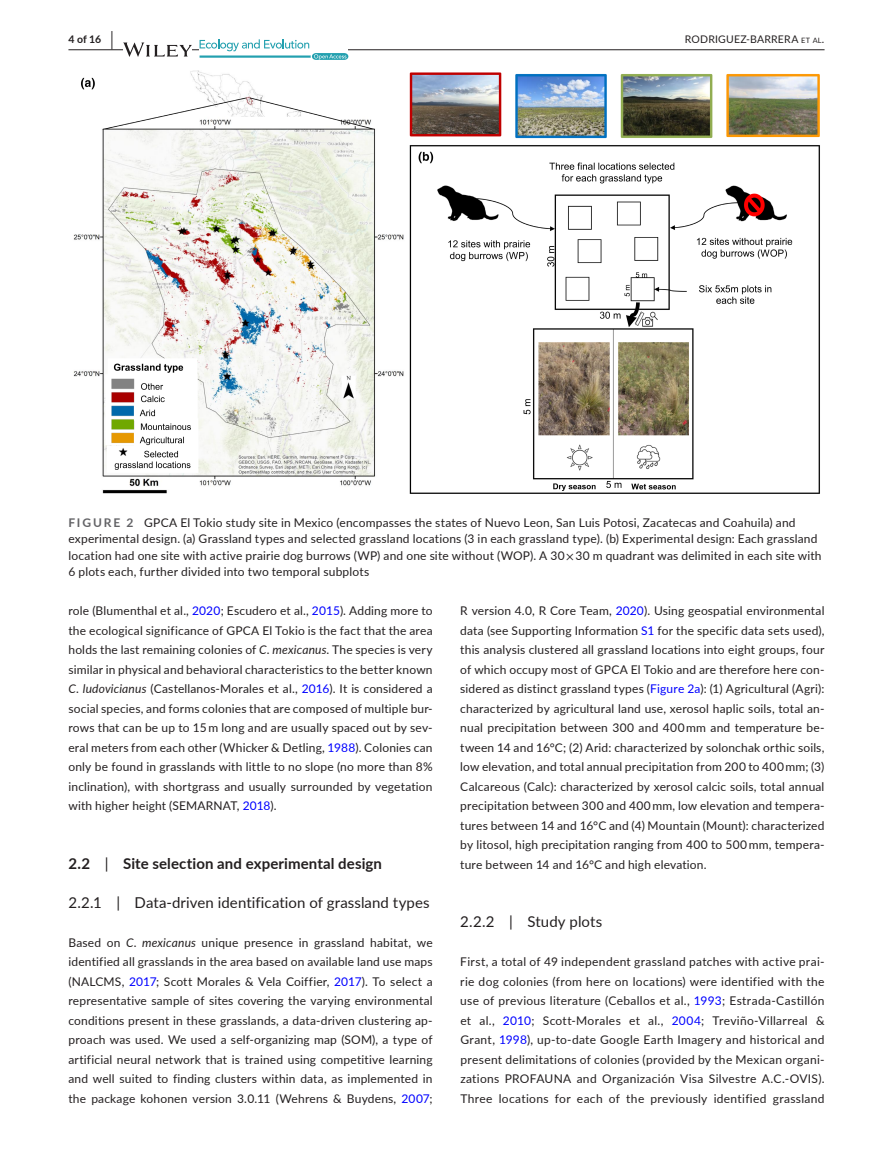
<style>
.page{position:relative;width:893px;height:1174px;background:#fff}
.page>*{position:absolute;margin:0;border:0;box-sizing:border-box;transform-origin:0 0}
.t1{font:15px "Lato";letter-spacing:.005em;color:#231f20}
.t2{font:700 15px "Lato";letter-spacing:.01em;color:#231f20}
.t3{font:12px/19.5px "Lato";letter-spacing:.015em;color:#231f20;text-align:justify}
.t4{font:10.5px "Lato";letter-spacing:.02em;color:#231f20}
.t5{font:700 10.5px "Lato";color:#231f20}
.s1{font-size:19.5px}
.s2{font-size:7.35px}
.s3{font-weight:700;color:#636366}
.s4{font-family:"STIX"}
.s5{color:#00f}
.s6{font-style:italic}
.s7{font-weight:400}
</style>
<div class="page">
<hr style="left:68px;top:49px;width:756px;height:1px;background:#231f20">
<svg style="left:123px;top:42px;width:69px;height:15px"></svg>
<svg style="left:200px;top:39px;width:148px;height:21px"></svg>
<img style="left:73px;top:70px;width:747px;height:424px">
<p class="t5" style="left:68px;top:31px;width:46px">4 of 16 <span class="s1">|</span></p>
<p class="t4" style="left:685px;top:31px;width:141px">RODRIGUEZ-BARRERA <span class="s2">et al</span>.</p>
<p class="t3" style="left:68px;top:514px;width:755px;line-height:16.5px;text-align:left"><span class="s3">FIGURE 2</span> GPCA El Tokio study site in Mexico (encompasses the states of Nuevo Leon, San Luis Potosi, Zacatecas and Coahuila) and experimental design. (a) Grassland types and selected grassland locations (3 in each grassland type). (b) Experimental design: Each grassland location had one site with active prairie dog burrows (WP) and one site without (WOP). A 30 <span class="s4">×</span> 30 m quadrant was delimited in each site with 6 plots each, further divided into two temporal subplots</p>
<p class="t3" style="left:68px;top:600px;width:366px">role (Blumenthal et al., <span class="s5">2020</span>; Escudero et al., <span class="s5">2015</span>). Adding more to the ecological significance of GPCA El Tokio is the fact that the area holds the last remaining colonies of <span class="s6">C. mexicanus</span>. The species is very similar in physical and behavioral characteristics to the better known <span class="s6">C. ludovicianus</span> (Castellanos-Morales et al., <span class="s5">2016</span>). It is considered a social species, and forms colonies that are composed of multiple bur&shy;rows that can be up to 15 m long and are usually spaced out by sev&shy;eral meters from each other (Whicker &amp; Detling, <span class="s5">1988</span>). Colonies can only be found in grasslands with little to no slope (no more than 8% inclination), with shortgrass and usually surrounded by vegetation with higher height (SEMARNAT, <span class="s5">2018</span>).</p>
<p class="t2" style="left:68px;top:852px;width:315px">2.2 <span class="s7">|</span> Site selection and experimental design</p>
<p class="t1" style="left:68px;top:891px;width:363px">2.2.1 | Data-driven identification of grassland types</p>
<p class="t3" style="left:68px;top:932px;width:366px">Based on <span class="s6">C. mexicanus</span> unique presence in grassland habitat, we identified all grasslands in the area based on available land use maps (NALCMS, <span class="s5">2017</span>; Scott Morales &amp; Vela Coiffier, <span class="s5">2017</span>). To select a representative sample of sites covering the varying environmental conditions present in these grasslands, a data-driven clustering ap&shy;proach was used. We used a self-organizing map (SOM), a type of artificial neural network that is trained using competitive learning and well suited to finding clusters within data, as implemented in the package kohonen version 3.0.11 (Wehrens &amp; Buydens, <span class="s5">2007</span>;</p>
<p class="t3" style="left:460px;top:600px;width:366px">R version 4.0, R Core Team, <span class="s5">2020</span>). Using geospatial environmental data (see Supporting Information <span class="s5">S1</span> for the specific data sets used), this analysis clustered all grassland locations into eight groups, four of which occupy most of GPCA El Tokio and are therefore here con&shy;sidered as distinct grassland types (<span class="s5">Figure 2a</span>): (1) Agricultural (Agri): characterized by agricultural land use, xerosol haplic soils, total an&shy;nual precipitation between 300 and 400 mm and temperature be&shy;tween 14 and 16°C; (2) Arid: characterized by solonchak orthic soils, low elevation, and total annual precipitation from 200 to 400 mm; (3)<br>Calcareous (Calc): characterized by xerosol calcic soils, total annual precipitation between 300 and 400 mm, low elevation and tempera&shy;tures between 14 and 16°C and (4) Mountain (Mount): characterized by litosol, high precipitation ranging from 400 to 500 mm, tempera&shy;ture between 14 and 16°C and high elevation.</p>
<p class="t1" style="left:460px;top:911px;width:144px">2.2.2 | Study plots</p>
<p class="t3" style="left:460px;top:951px;width:366px">First, a total of 49 independent grassland patches with active prai&shy;rie dog colonies (from here on locations) were identified with the use of previous literature (Ceballos et al., <span class="s5">1993</span>; Estrada-Castillón et al., <span class="s5">2010</span>; Scott-Morales et al., <span class="s5">2004</span>; Treviño-Villarreal &amp; Grant, <span class="s5">1998</span>), up-to-date Google Earth Imagery and historical and present delimitations of colonies (provided by the Mexican organi&shy;zations PROFAUNA and Organización Visa Silvestre A.C.-OVIS).<br>Three locations for each of the previously identified grassland</p>
</div>
